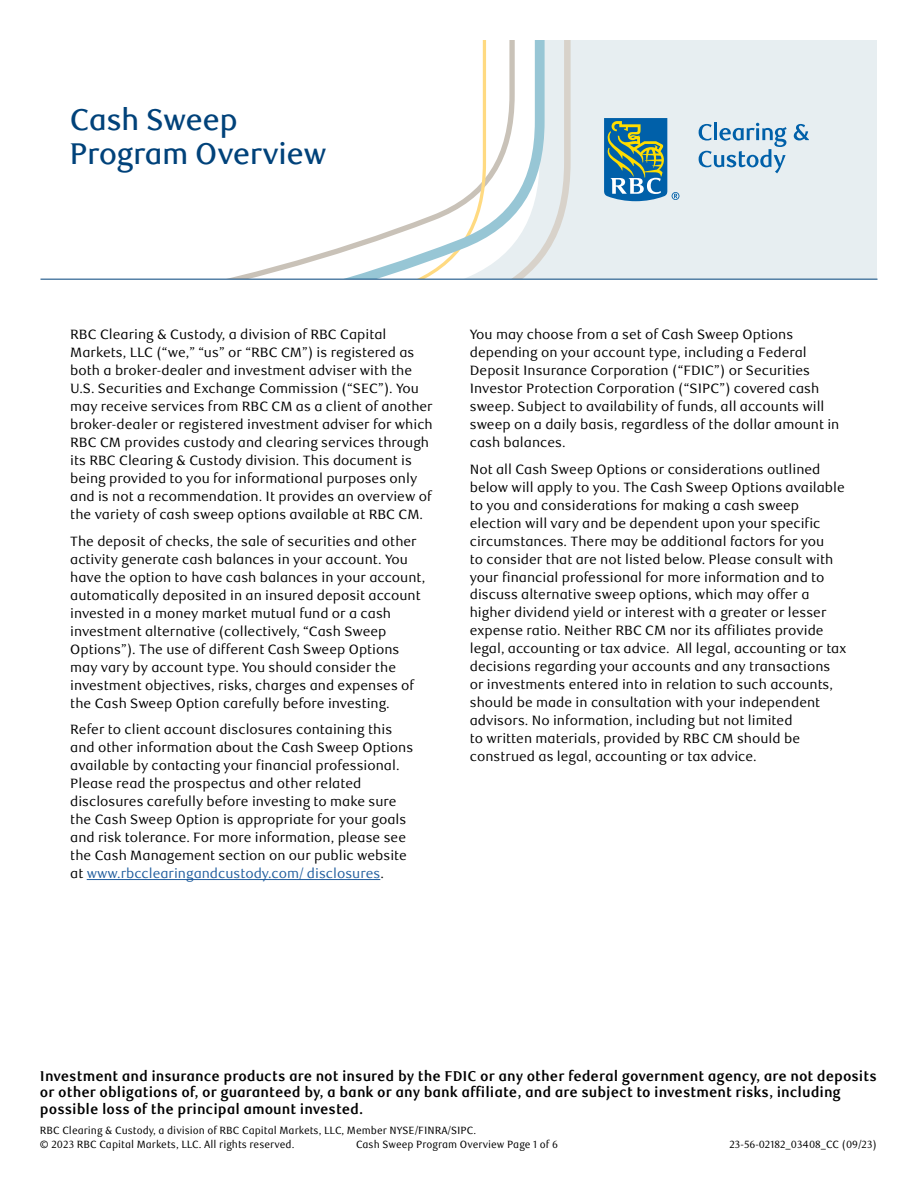
<style>
.page{position:relative;width:918px;height:1188px;background:#fff}
.page>*{position:absolute;margin:0;border:0;box-sizing:border-box;transform-origin:0 0}
.t1{font:500 30px/34.5px "RBC Display";color:#00427a}
.t2{font:700 14.25px/16.5px "RBC Text Cond";color:#000}
.t3{font:13.5px/18px "RBC Text";color:#000}
.t4{font:10.5px/13.5px "RBC Text Cond";color:#000}
.s1{color:#215e9e}
</style>
<div class="page">
<hr style="left:87px;top:879px;width:293px;height:1px;background:#215e9e">
<div style="left:40px;top:40px;width:837px;height:239px;background:#e7eef1"></div>
<svg style="left:545px;top:40px;width:26px;height:239px"></svg>
<svg style="left:40px;top:40px;width:505px;height:239px;fill:#fff"></svg>
<svg style="left:604px;top:118px;width:75px;height:83px"></svg>
<hr style="left:714px;top:122px;width:3px;height:18px;background:#0060a9">
<svg style="left:794px;top:124px;width:15px;height:16px"></svg>
<svg style="left:699px;top:123px;width:88px;height:50px"></svg>
<hr style="left:40px;top:279px;width:838px;height:1px;background:#00427a">
<h1 class="t1" style="left:70px;top:103px;width:258px">Cash Sweep<br>Program Overview</h1>
<p class="t3" style="left:70px;top:326px;width:364px">RBC Clearing &amp; Custody, a division of RBC Capital Markets, LLC (“we,” “us” or “RBC CM”) is registered as both a broker-dealer and investment adviser with the U.S. Securities and Exchange Commission (“SEC”). You may receive services from RBC CM as a client of another broker-dealer or registered investment adviser for which RBC CM provides custody and clearing services through its RBC Clearing &amp; Custody division. This document is being provided to you for informational purposes only and is not a recommendation. It provides an overview of the variety of cash sweep options available at RBC CM.</p>
<p class="t3" style="left:70px;top:532px;width:357px">The deposit of checks, the sale of securities and other activity generate cash balances in your account. You have the option to have cash balances in your account, automatically deposited in an insured deposit account invested in a money market mutual fund or a cash investment alternative (collectively, “Cash Sweep Options”). The use of different Cash Sweep Options may vary by account type. You should consider the investment objectives, risks, charges and expenses of the Cash Sweep Option carefully before investing.</p>
<p class="t3" style="left:70px;top:721px;width:345px">Refer to client account disclosures containing this and other information about the Cash Sweep Options available by contacting your financial professional.<br>Please read the prospectus and other related disclosures carefully before investing to make sure the Cash Sweep Option is appropriate for your goals and risk tolerance. For more information, please see the Cash Management section on our public website at <span class="s1">www.rbcclearingandcustody.com/ disclosures</span>.</p>
<p class="t3" style="left:470px;top:326px;width:371px">You may choose from a set of Cash Sweep Options depending on your account type, including a Federal Deposit Insurance Corporation (“FDIC”) or Securities Investor Protection Corporation (“SIPC”) covered cash sweep. Subject to availability of funds, all accounts will sweep on a daily basis, regardless of the dollar amount in cash balances.</p>
<p class="t3" style="left:470px;top:460px;width:378px">Not all Cash Sweep Options or considerations outlined below will apply to you. The Cash Sweep Options available to you and considerations for making a cash sweep election will vary and be dependent upon your specific circumstances. There may be additional factors for you<br>to consider that are not listed below. Please consult with your financial professional for more information and to discuss alternative sweep options, which may offer a higher dividend yield or interest with a greater or lesser expense ratio. Neither RBC CM nor its affiliates provide legal, accounting or tax advice. All legal, accounting or tax decisions regarding your accounts and any transactions or investments entered into in relation to such accounts, should be made in consultation with your independent advisors. No information, including but not limited<br>to written materials, provided by RBC CM should be construed as legal, accounting or tax advice.</p>
<p class="t2" style="left:40px;top:1068px;width:838px">Investment and insurance products are not insured by the FDIC or any other federal government agency, are not deposits or other obligations of, or guaranteed by, a bank or any bank affiliate, and are subject to investment risks, including possible loss of the principal amount invested.</p>
<p class="t4" style="left:40px;top:1124px;width:438px">RBC Clearing &amp; Custody, a division of RBC Capital Markets, LLC, Member NYSE/FINRA/SIPC. © 2023 RBC Capital Markets, LLC. All rights reserved.</p>
<p class="t4" style="left:356px;top:1137px;width:203px">Cash Sweep Program Overview Page 1 of 6</p>
<p class="t4" style="left:729px;top:1137px;width:149px">23-56-02182_03408_CC (09/23)</p>
</div>
